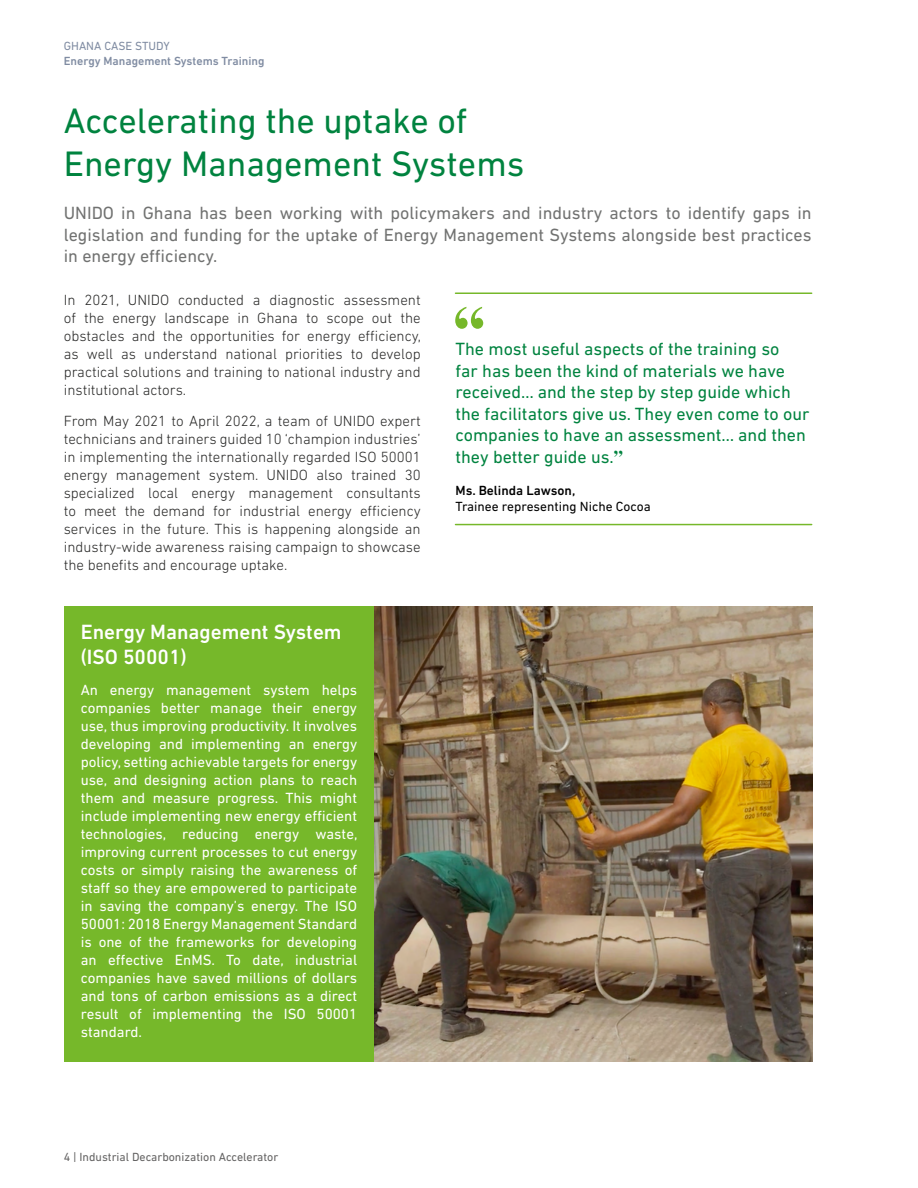
<style>
.page{position:relative;width:918px;height:1188px;background:#fff}
.page>*{position:absolute;margin:0;border:0;box-sizing:border-box;transform-origin:0 0}
.t1{font:36px/43.2px "DIN Next LT Pro";color:#00833f}
.t2{font:500 21px/25.2px "DIN Next LT Pro";color:#fff}
.t3{font:18px/21.6px "DIN Next LT Pro";color:#00833f}
.t4{font:18px/21.6px "DIN Next LT Pro";color:#717271;text-align:justify}
.t5{font:15px/18px "DIN Next LT Pro";color:#fff;text-align:justify}
.t6{font:300 15px/18px "DIN Next LT Pro";color:#282827;text-align:justify}
.t7{font:13.5px "DIN Next LT Pro";color:#000}
.t8{font:500 13.5px "DIN Next LT Pro";color:#000}
.t9{font:12px "DIN Next LT Pro";color:#646363}
.t10{font:500 12px "DIN Next LT Pro";color:#808ca2}
.t11{font:12px "DIN Next LT Pro";color:#808ca2}
.s1{font-family:"Times";font-weight:700}
</style>
<div class="page">
<img style="left:374px;top:606px;width:438px;height:456px">
<div style="left:64px;top:606px;width:310px;height:456px;background:#76b82a"></div>
<svg style="left:455px;top:307px;width:28px;height:22px"></svg>
<hr style="left:455px;top:293px;width:357px;height:1px;background:#76b82a">
<hr style="left:455px;top:524px;width:357px;height:1px;background:#76b82a">
<p class="t11" style="left:64px;top:39px;width:107px">GHANA CASE STUDY</p>
<p class="t10" style="left:64px;top:54px;width:202px">Energy Management Systems Training</p>
<h1 class="t1" style="left:64px;top:99px;width:462px">Accelerating the uptake of<br>Energy Management Systems</h1>
<p class="t4" style="left:64px;top:202px;width:749px">UNIDO in Ghana has been working with policymakers and industry actors to identify gaps in legislation and funding for the uptake of Energy Management Systems alongside best practices in energy efficiency.</p>
<p class="t6" style="left:64px;top:291px;width:359px">In 2021, UNIDO conducted a diagnostic assessment of the energy landscape in Ghana to scope out the obstacles and the opportunities for energy efficiency, as well as understand national priorities to develop practical solutions and training to national industry and institutional actors.</p>
<p class="t6" style="left:64px;top:412px;width:358px">From May 2021 to April 2022, a team of UNIDO expert technicians and trainers guided 10 ‘champion industries’ in implementing the internationally regarded ISO 50001 energy management system. UNIDO also trained 30 specialized local energy management consultants to meet the demand for industrial energy efficiency services in the future. This is happening alongside an industry-wide awareness raising campaign to showcase the benefits and encourage uptake.</p>
<p class="t3" style="left:455px;top:338px;width:355px">The most useful aspects of the training so<br>far has been the kind of materials we have received… and the step by step guide which the facilitators give us. They even come to our companies to have an assessment… and then they better guide us.<span class="s1">”</span></p>
<p class="t8" style="left:455px;top:482px;width:121px">Ms. Belinda Lawson,</p>
<p class="t7" style="left:455px;top:499px;width:197px">Trainee representing Niche Cocoa</p>
<h2 class="t2" style="left:81px;top:619px;width:262px">Energy Management System (ISO 50001)</h2>
<p class="t5" style="left:81px;top:681px;width:278px">An energy management system helps companies better manage their energy use, thus improving productivity. It involves developing and implementing an energy policy, setting achievable targets for energy use, and designing action plans to reach them and measure progress. This might include implementing new energy efficient technologies, reducing energy waste, improving current processes to cut energy costs or simply raising the awareness of staff so they are empowered to participate in saving the company’s energy. The ISO 50001: 2018 Energy Management Standard is one of the frameworks for developing an effective EnMS. To date, industrial companies have saved millions of dollars and tons of carbon emissions as a direct result of implementing the ISO 50001 standard.</p>
<p class="t9" style="left:64px;top:1150px;width:216px">4 | Industrial Decarbonization Accelerator</p>
</div>
